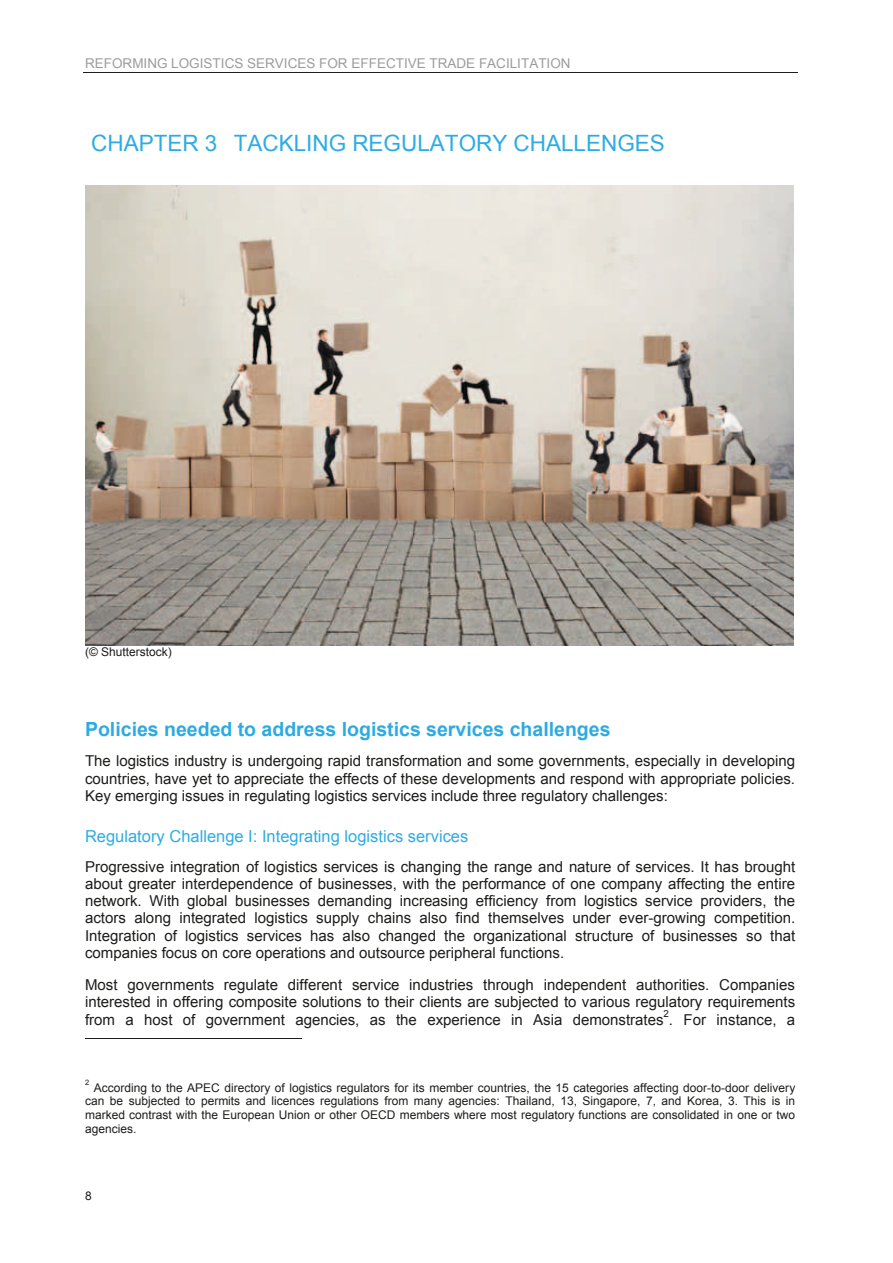
<style>
.page{position:relative;width:893px;height:1263px;background:#fff}
.page>*{position:absolute;margin:0;border:0;box-sizing:border-box;transform-origin:0 0}
.t1{font:22.5px "Arial";color:#2dace3}
.t2{font:700 19.5px "Arial";color:#2cabe2}
.t3{font:16.5px "Arial";color:#2dace3}
.t4{font:15px/17.2px "Arial";color:#1d1d1b;text-align:justify}
.t5{font:13.5px "Arial";color:#9d9c9c}
.t6{font:12px/13.8px "Arial";color:#1d1d1b;text-align:justify}
.t7{font:9.75px "Arial";color:#1d1d1b}
.t8{font:7.5px "Arial";color:#1d1d1b}
</style>
<div class="page">
<hr style="left:83px;top:72px;width:714px;height:1px;background:#1d1d1b">
<img style="left:85px;top:186px;width:708px;height:459px">
<hr style="left:85px;top:1038px;width:216px;height:1px;background:#1d1d1b">
<p class="t5" style="left:85px;top:56px;width:487px">REFORMING LOGISTICS SERVICES FOR EFFECTIVE TRADE FACILITATION</p>
<h1 class="t1" style="left:91px;top:130px;width:575px">CHAPTER 3 TACKLING REGULATORY CHALLENGES</h1>
<p class="t6" style="left:85px;top:645px;width:88px">(© Shutterstock)</p>
<h2 class="t2" style="left:85px;top:719px;width:527px">Policies needed to address logistics services challenges</h2>
<p class="t4" style="left:85px;top:753px;width:711px">The logistics industry is undergoing rapid transformation and some governments, especially in developing countries, have yet to appreciate the effects of these developments and respond with appropriate policies.<br>Key emerging issues in regulating logistics services include three regulatory challenges:</p>
<p class="t3" style="left:85px;top:827px;width:385px">Regulatory Challenge I: Integrating logistics services</p>
<p class="t4" style="left:85px;top:858px;width:712px">Progressive integration of logistics services is changing the range and nature of services. It has brought about greater interdependence of businesses, with the performance of one company affecting the entire network. With global businesses demanding increasing efficiency from logistics service providers, the actors along integrated logistics supply chains also find themselves under ever-growing competition.<br>Integration of logistics services has also changed the organizational structure of businesses so that companies focus on core operations and outsource peripheral functions.</p>
<p class="t4" style="left:85px;top:976px;width:712px">Most governments regulate different service industries through independent authorities. Companies interested in offering composite solutions to their clients are subjected to various regulatory requirements from a host of government agencies, as the experience in Asia demonstrates . For instance, a</p>
<p class="t7" style="left:663px;top:1008px;width:7px">2</p>
<p class="t8" style="left:85px;top:1079px;width:6px">2</p>
<p class="t6" style="left:85px;top:1080px;width:712px;text-indent:9px">According to the APEC directory of logistics regulators for its member countries, the 15 categories affecting door-to-door delivery can be subjected to permits and licences regulations from many agencies: Thailand, 13, Singapore, 7, and Korea, 3. This is in marked contrast with the European Union or other OECD members where most regulatory functions are consolidated in one or two agencies.</p>
<p class="t6" style="left:85px;top:1189px;width:8px">8</p>
</div>
